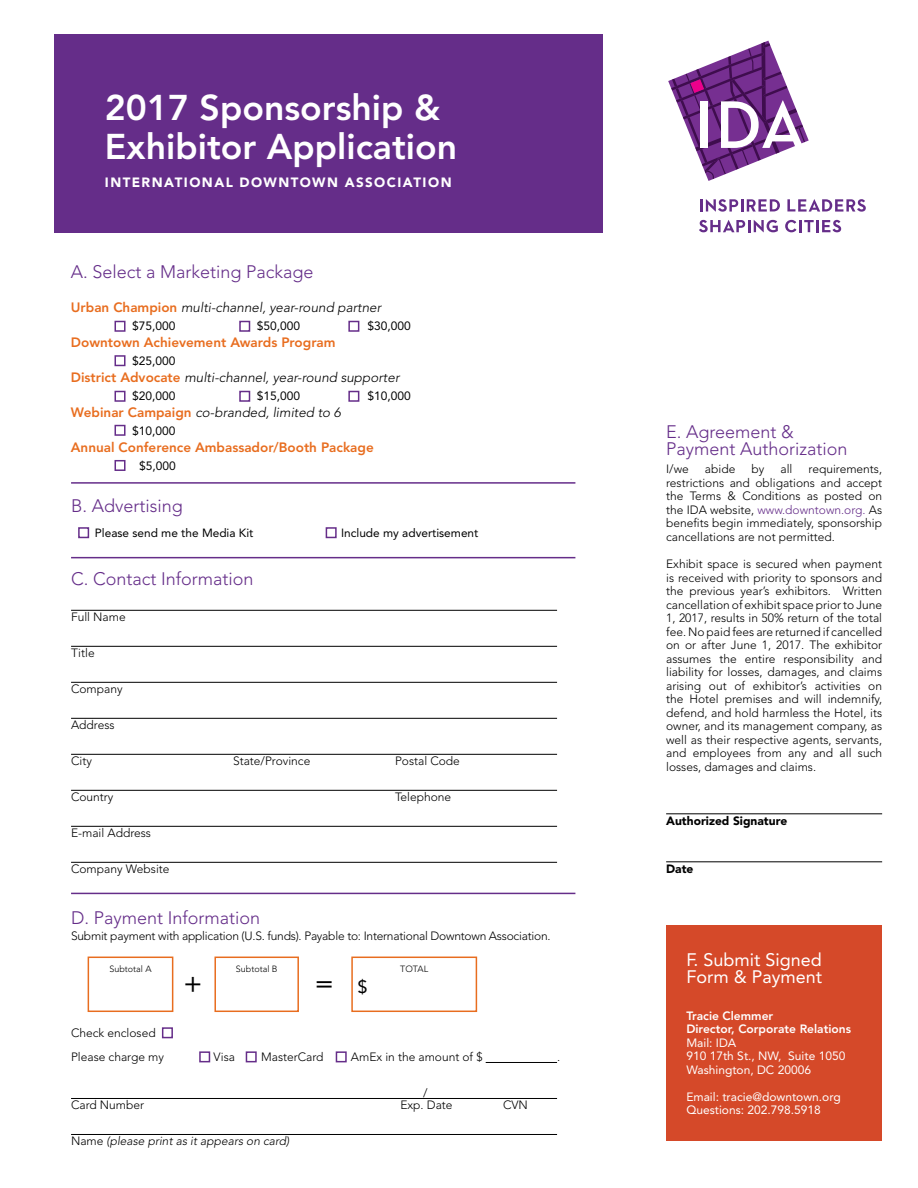
<style>
.page{position:relative;width:918px;height:1188px;background:#fff}
.page>*{position:absolute;margin:0;border:0;box-sizing:border-box;transform-origin:0 0}
.t1{font:800 35.55px/38.8px "Avenir LT Std";color:#fff}
.t2{font:28.5px "Avenir LT Std";color:#000}
.t3{font:300 18px/16.5px "Avenir LT Std";color:#652d89}
.t4{font:18px/16.5px "Avenir LT Std";color:#fff}
.t5{font:italic 300 13.5px "Avenir LT Std";color:#000}
.t6{font:800 13.5px "Avenir LT Std";color:#e86d1f}
.t7{font:900 13.35px "Avenir LT Std";letter-spacing:.11em;color:#fff}
.t8{font:300 12px/13.5px "Avenir LT Std";color:#000;text-align:justify}
.t9{font:12px/13.5px "Avenir LT Std";color:#fff}
.t10{font:300 12px "Avenir LT Std";letter-spacing:-.02em;color:#000}
.t11{font:12px "Avenir LT Std";color:#000}
.t12{font:800 12px/13.5px "Avenir LT Std";color:#fff}
.t13{font:italic 300 12px "Avenir LT Std";color:#000}
.t14{font:900 12px "Avenir LT Std";color:#000}
.t15{font:11.85px "Avenir LT Std";color:#000}
.t16{font:300 9px "Avenir LT Std";color:#000}
.s1{font-weight:800;font-style:normal;color:#e86d1f}
.s2{font-size:18px}
.s3{font-style:normal}
.s4{color:#652d89}
</style>
<div class="page">
<div style="left:54px;top:35px;width:548px;height:198px;background:#652d89"></div>
<svg style="left:668px;top:41px;width:141px;height:140px"></svg>
<svg style="left:700px;top:199px;width:80px;height:13px"></svg>
<svg style="left:785px;top:220px;width:56px;height:12px"></svg>
<svg style="left:787px;top:199px;width:79px;height:13px"></svg>
<svg style="left:699px;top:220px;width:79px;height:12px"></svg>
<div style="left:666px;top:925px;width:216px;height:216px;background:#d54929"></div>
<hr style="left:666px;top:814px;width:216px;height:1px;background:#000">
<hr style="left:666px;top:862px;width:216px;height:1px;background:#000">
<hr style="left:486px;top:1062px;width:71px;height:1px;background:#000">
<hr style="left:71px;top:1098px;width:486px;height:1px;background:#000">
<hr style="left:71px;top:1134px;width:486px;height:1px;background:#000">
<div style="left:88px;top:957px;width:85px;height:55px;border:2px solid #e86d1f"></div>
<div style="left:214px;top:957px;width:85px;height:55px;border:2px solid #e86d1f"></div>
<div style="left:162px;top:1027px;width:11px;height:11px;border:2px solid #652d89"></div>
<div style="left:336px;top:1051px;width:11px;height:11px;border:2px solid #652d89"></div>
<div style="left:246px;top:1051px;width:11px;height:11px;border:2px solid #652d89"></div>
<div style="left:199px;top:1051px;width:11px;height:11px;border:2px solid #652d89"></div>
<hr style="left:71px;top:610px;width:486px;height:1px;background:#000">
<hr style="left:71px;top:646px;width:486px;height:1px;background:#000">
<hr style="left:71px;top:682px;width:486px;height:1px;background:#000">
<hr style="left:71px;top:718px;width:486px;height:1px;background:#000">
<hr style="left:71px;top:754px;width:486px;height:1px;background:#000">
<hr style="left:71px;top:790px;width:486px;height:1px;background:#000">
<hr style="left:71px;top:826px;width:486px;height:1px;background:#000">
<hr style="left:71px;top:862px;width:486px;height:1px;background:#000">
<hr style="left:71px;top:893px;width:504px;height:1px;background:#652d89">
<hr style="left:71px;top:557px;width:504px;height:1px;background:#652d89">
<hr style="left:71px;top:482px;width:504px;height:2px;background:#652d89">
<div style="left:351px;top:957px;width:126px;height:55px;border:2px solid #e86d1f"></div>
<div style="left:78px;top:527px;width:11px;height:11px;border:2px solid #652d89"></div>
<div style="left:115px;top:321px;width:11px;height:11px;border:2px solid #652d89"></div>
<div style="left:115px;top:355px;width:11px;height:11px;border:2px solid #652d89"></div>
<div style="left:115px;top:391px;width:11px;height:11px;border:2px solid #652d89"></div>
<div style="left:115px;top:425px;width:11px;height:11px;border:2px solid #652d89"></div>
<div style="left:115px;top:460px;width:11px;height:11px;border:2px solid #652d89"></div>
<div style="left:239px;top:321px;width:11px;height:11px;border:2px solid #652d89"></div>
<div style="left:239px;top:391px;width:11px;height:11px;border:2px solid #652d89"></div>
<div style="left:348px;top:321px;width:11px;height:11px;border:2px solid #652d89"></div>
<div style="left:348px;top:391px;width:11px;height:11px;border:2px solid #652d89"></div>
<div style="left:326px;top:527px;width:11px;height:11px;border:2px solid #652d89"></div>
<h1 class="t1" style="left:105px;top:88px;width:354px">2017 Sponsorship &amp;<br>Exhibitor Application</h1>
<p class="t7" style="left:105px;top:174px;width:348px">INTERNATIONAL DOWNTOWN ASSOCIATION</p>
<h3 class="t3" style="left:71px;top:264px;width:244px">A. Select a Marketing Package</h3>
<p class="t5" style="left:71px;top:300px;width:312px"><span class="s1">Urban Champion</span> multi-channel, year-round partner</p>
<p class="t11" style="left:132px;top:319px;width:45px">$75,000</p>
<p class="t11" style="left:257px;top:319px;width:45px">$50,000</p>
<p class="t11" style="left:368px;top:319px;width:45px">$30,000</p>
<p class="t6" style="left:71px;top:335px;width:266px">Downtown Achievement Awards Program</p>
<p class="t11" style="left:132px;top:354px;width:45px">$25,000</p>
<p class="t5" style="left:71px;top:370px;width:330px"><span class="s1">District Advocate</span> multi-channel, year-round supporter</p>
<p class="t11" style="left:132px;top:389px;width:45px">$20,000</p>
<p class="t11" style="left:257px;top:389px;width:45px">$15,000</p>
<p class="t11" style="left:368px;top:389px;width:45px">$10,000</p>
<p class="t5" style="left:71px;top:405px;width:271px"><span class="s1">Webinar Campaign</span> co-branded, limited to 6</p>
<p class="t11" style="left:132px;top:424px;width:45px">$10,000</p>
<p class="t6" style="left:71px;top:440px;width:304px">Annual Conference Ambassador/Booth Package</p>
<p class="t11" style="left:139px;top:459px;width:38px">$5,000</p>
<h3 class="t3" style="left:71px;top:497px;width:113px">B. Advertising</h3>
<p class="t15" style="left:95px;top:527px;width:160px">Please send me the Media Kit</p>
<p class="t15" style="left:341px;top:527px;width:139px">Include my advertisement</p>
<h3 class="t3" style="left:71px;top:570px;width:184px">C. Contact Information</h3>
<p class="t8" style="left:71px;top:610px;width:56px">Full Name</p>
<p class="t8" style="left:71px;top:646px;width:25px">Title</p>
<p class="t8" style="left:71px;top:682px;width:53px">Company</p>
<p class="t8" style="left:71px;top:718px;width:45px">Address</p>
<p class="t8" style="left:71px;top:754px;width:22px">City</p>
<p class="t8" style="left:233px;top:754px;width:79px">State/Province</p>
<p class="t8" style="left:395px;top:754px;width:66px">Postal Code</p>
<p class="t8" style="left:71px;top:790px;width:44px">Country</p>
<p class="t8" style="left:395px;top:790px;width:58px">Telephone</p>
<p class="t8" style="left:71px;top:826px;width:82px">E-mail Address</p>
<p class="t8" style="left:71px;top:862px;width:100px">Company Website</p>
<h3 class="t3" style="left:71px;top:909px;width:191px">D. Payment Information</h3>
<p class="t10" style="left:71px;top:929px;width:481px">Submit payment with application (U.S. funds). Payable to: International Downtown Association.</p>
<p class="t16" style="left:109px;top:963px;width:44px">Subtotal A</p>
<p class="t16" style="left:236px;top:963px;width:43px">Subtotal B</p>
<h2 class="t2" style="left:184px;top:967px;width:20px">+</h2>
<h2 class="t2" style="left:315px;top:967px;width:54px">= <span class="s2">$</span></h2>
<p class="t16" style="left:400px;top:963px;width:29px">TOTAL</p>
<p class="t8" style="left:71px;top:1021px;width:94px;line-height:24px">Check enclosed<br>Please charge my</p>
<p class="t8" style="left:214px;top:1050px;width:23px">Visa</p>
<p class="t8" style="left:261px;top:1050px;width:64px">MasterCard</p>
<p class="t8" style="left:351px;top:1050px;width:133px">AmEx in the amount of $</p>
<p class="t8" style="left:557px;top:1050px;width:5px">.</p>
<p class="t8" style="left:423px;top:1086px;width:6px">/</p>
<p class="t8" style="left:71px;top:1098px;width:75px">Card Number</p>
<p class="t8" style="left:400px;top:1098px;width:54px">Exp. Date</p>
<p class="t8" style="left:503px;top:1098px;width:26px">CVN</p>
<p class="t13" style="left:71px;top:1134px;width:220px"><span class="s3">Name</span> (please print as it appears on card)</p>
<h3 class="t3" style="left:666px;top:424px;width:183px">E. Agreement &amp;<br>Payment Authorization</h3>
<p class="t8" style="left:666px;top:462px;width:24px">I/we</p>
<p class="t8" style="left:705px;top:462px;width:32px">abide</p>
<p class="t8" style="left:751px;top:462px;width:14px">by</p>
<p class="t8" style="left:780px;top:462px;width:13px">all</p>
<p class="t8" style="left:666px;top:462px;width:218px;text-indent:142px">requirements, restrictions and obligations and accept the Terms &amp; Conditions as posted on the IDA website, <span class="s4">www.downtown.org.</span> As benefits begin immediately, sponsorship cancellations are not permitted.</p>
<p class="t8" style="left:666px;top:557px;width:218px">Exhibit space is secured when payment is received with priority to sponsors and the previous year’s exhibitors. Written cancellation of exhibit space prior to June 1, 2017, results in 50% return of the total fee. No paid fees are returned if cancelled on or after June 1, 2017. The exhibitor assumes the entire responsibility and liability for losses, damages, and claims arising out of exhibitor’s activities on the Hotel premises and will indemnify, defend, and hold harmless the Hotel, its owner, and its management company, as well as their respective agents, servants, and employees from any and all such losses, damages and claims.</p>
<p class="t14" style="left:666px;top:813px;width:123px">Authorized Signature</p>
<p class="t14" style="left:666px;top:861px;width:29px">Date</p>
<h3 class="t4" style="left:686px;top:952px;width:137px">F. Submit Signed<br>Form &amp; Payment</h3>
<p class="t12" style="left:686px;top:1009px;width:166px">Tracie Clemmer<br>Director, Corporate Relations</p>
<p class="t9" style="left:686px;top:1036px;width:160px">Mail: IDA<br>910 17th St., NW, Suite 1050<br>Washington, DC 20006</p>
<p class="t9" style="left:686px;top:1090px;width:156px">Email: tracie@downtown.org<br>Questions: 202.798.5918</p>
</div>
